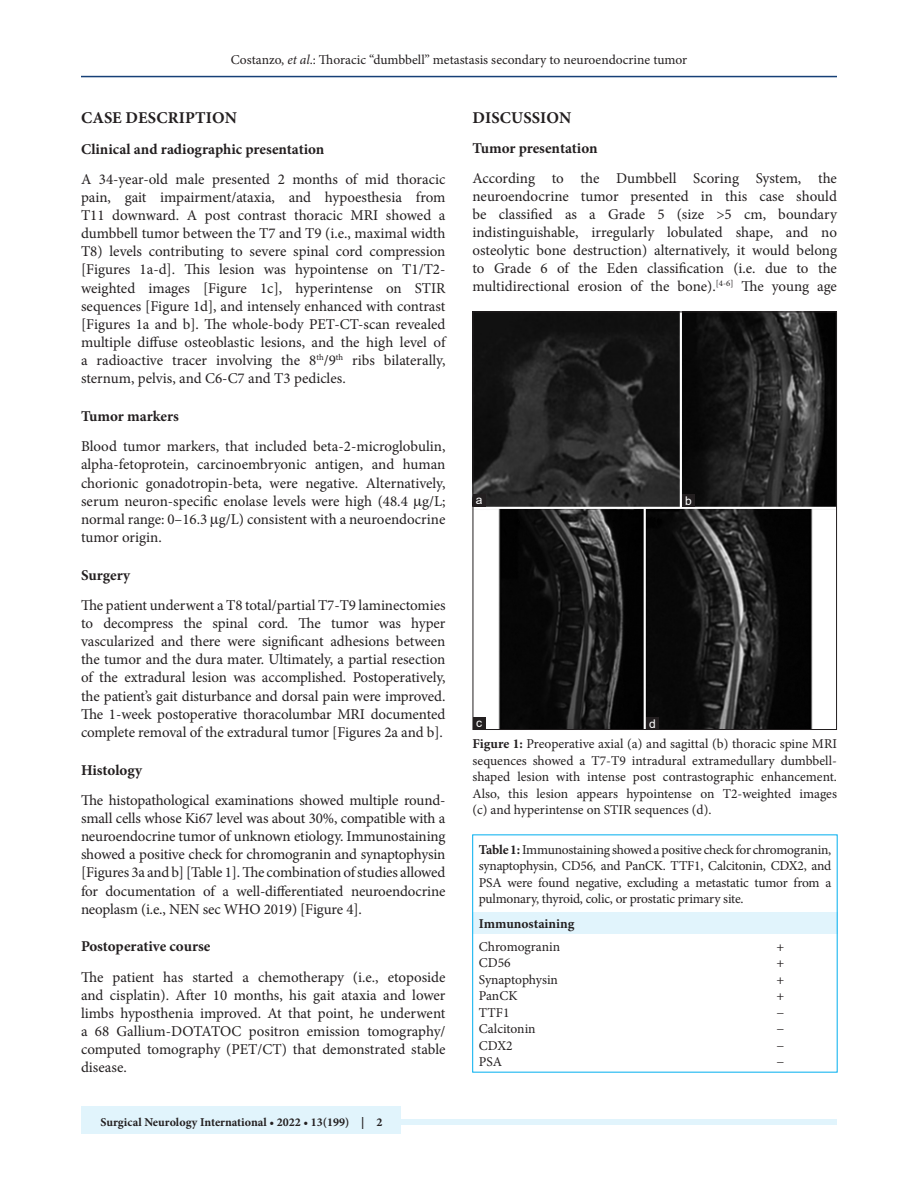
<style>
.page{position:relative;width:918px;height:1188px;background:#fff}
.page>*{position:absolute;margin:0;border:0;box-sizing:border-box;transform-origin:0 0}
.t1{font:700 16.5px "Minion Pro";letter-spacing:.01em;color:#231f20}
.TX{font:15px/18.1px "Minion Pro";letter-spacing:-.005em;color:#231f20;text-align:justify}
.H2_No_Above_Space{font:700 15px "Minion Pro";color:#231f20}
.FGC{font:13.5px/16.5px "Minion Pro";color:#231f20;text-align:justify}
.TT{font:13.5px/16.5px "Minion Pro";letter-spacing:-.02em;color:#231f20;text-align:justify}
.TB{font:13.5px "Minion Pro";color:#231f20}
.TCH{font:700 13.5px "Minion Pro";color:#231f20}
.TBL{font:13.5px "Minion Pro";color:#231f20}
.JF{font:700 12px "Minion Pro";color:#231f20}
.LABEL{font:12px "Arial";color:#fff}
.s1{font-style:italic}
.s2{font-weight:700}
</style>
<div class="page">
<hr style="left:81px;top:76px;width:756px;height:1px;background:#164077">
<div style="left:81px;top:1119px;width:756px;height:6px;background:#e1f4fc"></div>
<div style="left:81px;top:1106px;width:319px;height:28px;background:#e1f4fc"></div>
<div style="left:473px;top:912px;width:364px;height:22px;background:#e1f4fc"></div>
<img style="left:475px;top:314px;width:360px;height:414px">
<div style="left:646px;top:717px;width:13px;height:13px;background:#231f20"></div>
<div style="left:473px;top:717px;width:13px;height:13px;background:#231f20"></div>
<div style="left:682px;top:494px;width:13px;height:13px;background:#231f20"></div>
<div style="left:473px;top:494px;width:13px;height:13px;background:#231f20"></div>
<p class="FGC" style="left:231px;top:51px;width:458px">Costanzo, <span class="s1">et al</span>.: Thoracic “dumbbell” metastasis secondary to neuroendocrine tumor</p>
<h1 class="t1" style="left:81px;top:106px;width:157px">CASE DESCRIPTION</h1>
<p class="H2_No_Above_Space" style="left:81px;top:138px;width:245px">Clinical and radiographic presentation</p>
<p class="TX" style="left:81px;top:170px;width:366px">A 34-year-old male presented 2 months of mid thoracic pain, gait impairment/ataxia, and hypoesthesia from T11 downward. A post contrast thoracic MRI showed a dumbbell tumor between the T7 and T9 (i.e., maximal width T8) levels contributing to severe spinal cord compression [Figures 1a-d]. This lesion was hypointense on T1/T2- weighted images [Figure 1c], hyperintense on STIR sequences [Figure 1d], and intensely enhanced with contrast [Figures 1a and b]. The whole-body PET-CT-scan revealed multiple diffuse osteoblastic lesions, and the high level of a radioactive tracer involving the 8<sup>th</sup>/9<sup>th</sup> ribs bilaterally, sternum, pelvis, and C6-C7 and T3 pedicles.</p>
<h2 class="H2_No_Above_Space" style="left:81px;top:406px;width:99px">Tumor markers</h2>
<p class="TX" style="left:81px;top:437px;width:366px">Blood tumor markers, that included beta-2-microglobulin, alpha-fetoprotein, carcinoembryonic antigen, and human chorionic gonadotropin-beta, were negative. Alternatively, serum neuron-specific enolase levels were high (48.4 g/L; normal range: 0–16.3 g/L) consistent with a neuroendocrine tumor origin.</p>
<h2 class="H2_No_Above_Space" style="left:81px;top:564px;width:51px">Surgery</h2>
<p class="TX" style="left:81px;top:596px;width:366px">The patient underwent a T8 total/partial T7-T9 laminectomies to decompress the spinal cord. The tumor was hyper vascularized and there were significant adhesions between the tumor and the dura mater. Ultimately, a partial resection of the extradural lesion was accomplished. Postoperatively, the patient’s gait disturbance and dorsal pain were improved.<br>The 1-week postoperative thoracolumbar MRI documented complete removal of the extradural tumor [Figures 2a and b].</p>
<h2 class="H2_No_Above_Space" style="left:81px;top:759px;width:63px">Histology</h2>
<p class="TX" style="left:81px;top:791px;width:366px">The histopathological examinations showed multiple round&shy;small cells whose Ki67 level was about 30%, compatible with a neuroendocrine tumor of unknown etiology. Immunostaining showed a positive check for chromogranin and synaptophysin [Figures 3a and b] [Table 1]. The combination of studies allowed for documentation of a well-differentiated neuroendocrine neoplasm (i.e., NEN sec WHO 2019) [Figure 4].</p>
<h2 class="H2_No_Above_Space" style="left:81px;top:936px;width:131px">Postoperative course</h2>
<p class="TX" style="left:81px;top:968px;width:366px">The patient has started a chemotherapy (i.e., etoposide and cisplatin). After 10 months, his gait ataxia and lower limbs hyposthenia improved. At that point, he underwent a 68 Gallium-DOTATOC positron emission tomography/ computed tomography (PET/CT) that demonstrated stable disease.</p>
<p class="JF" style="left:100px;top:1113px;width:284px">Surgical Neurology International • 2022 • 13(199) | 2</p>
<h1 class="t1" style="left:473px;top:106px;width:100px">DISCUSSION</h1>
<p class="H2_No_Above_Space" style="left:472px;top:138px;width:127px">Tumor presentation</p>
<p class="TX" style="left:472px;top:170px;width:366px">According to the Dumbbell Scoring System, the neuroendocrine tumor presented in this case should be classified as a Grade 5 (size &gt;5 cm, boundary indistinguishable, irregularly lobulated shape, and no osteolytic bone destruction) alternatively, it would belong to Grade 6 of the Eden classification (i.e. due to the multidirectional erosion of the bone).<sup>[4-6]</sup> The young age</p>
<p class="LABEL" style="left:476px;top:491px;width:8px">a</p>
<p class="LABEL" style="left:685px;top:493px;width:8px">b</p>
<p class="LABEL" style="left:476px;top:714px;width:7px">c</p>
<p class="LABEL" style="left:649px;top:715px;width:8px">d</p>
<p class="FGC" style="left:472px;top:736px;width:366px"><span class="s2">Figure 1:</span> Preoperative axial (a) and sagittal (b) thoracic spine MRI sequences showed a T7-T9 intradural extramedullary dumbbell&shy;shaped lesion with intense post contrastographic enhancement.<br>Also, this lesion appears hypointense on T2-weighted images (c) and hyperintense on STIR sequences (d).</p>
<p class="TT" style="left:479px;top:841px;width:354px"><span class="s2">Table 1:</span> Immunostaining showed a positive check for chromogranin, synaptophysin, CD56, and PanCK. TTF1, Calcitonin, CDX2, and PSA were found negative, excluding a metastatic tumor from a pulmonary, thyroid, colic, or prostatic primary site.</p>
<p class="TCH" style="left:479px;top:914px;width:97px">Immunostaining</p>
<p class="TB" style="left:479px;top:937px;width:83px">Chromogranin</p>
<p class="TB" style="left:777px;top:937px;width:9px">+</p>
<p class="TB" style="left:479px;top:954px;width:33px">CD56</p>
<p class="TB" style="left:777px;top:954px;width:9px">+</p>
<p class="TB" style="left:479px;top:970px;width:81px">Synaptophysin</p>
<p class="TB" style="left:777px;top:970px;width:9px">+</p>
<p class="TB" style="left:479px;top:987px;width:40px">PanCK</p>
<p class="TB" style="left:777px;top:987px;width:9px">+</p>
<p class="TB" style="left:479px;top:1003px;width:32px">TTF1</p>
<p class="TB" style="left:777px;top:1003px;width:9px">−</p>
<p class="TB" style="left:479px;top:1020px;width:58px">Calcitonin</p>
<p class="TB" style="left:777px;top:1020px;width:9px">−</p>
<p class="TB" style="left:479px;top:1036px;width:35px">CDX2</p>
<p class="TB" style="left:777px;top:1036px;width:9px">−</p>
<p class="TBL" style="left:479px;top:1053px;width:25px">PSA</p>
<p class="TBL" style="left:777px;top:1053px;width:9px">−</p>
</div>
